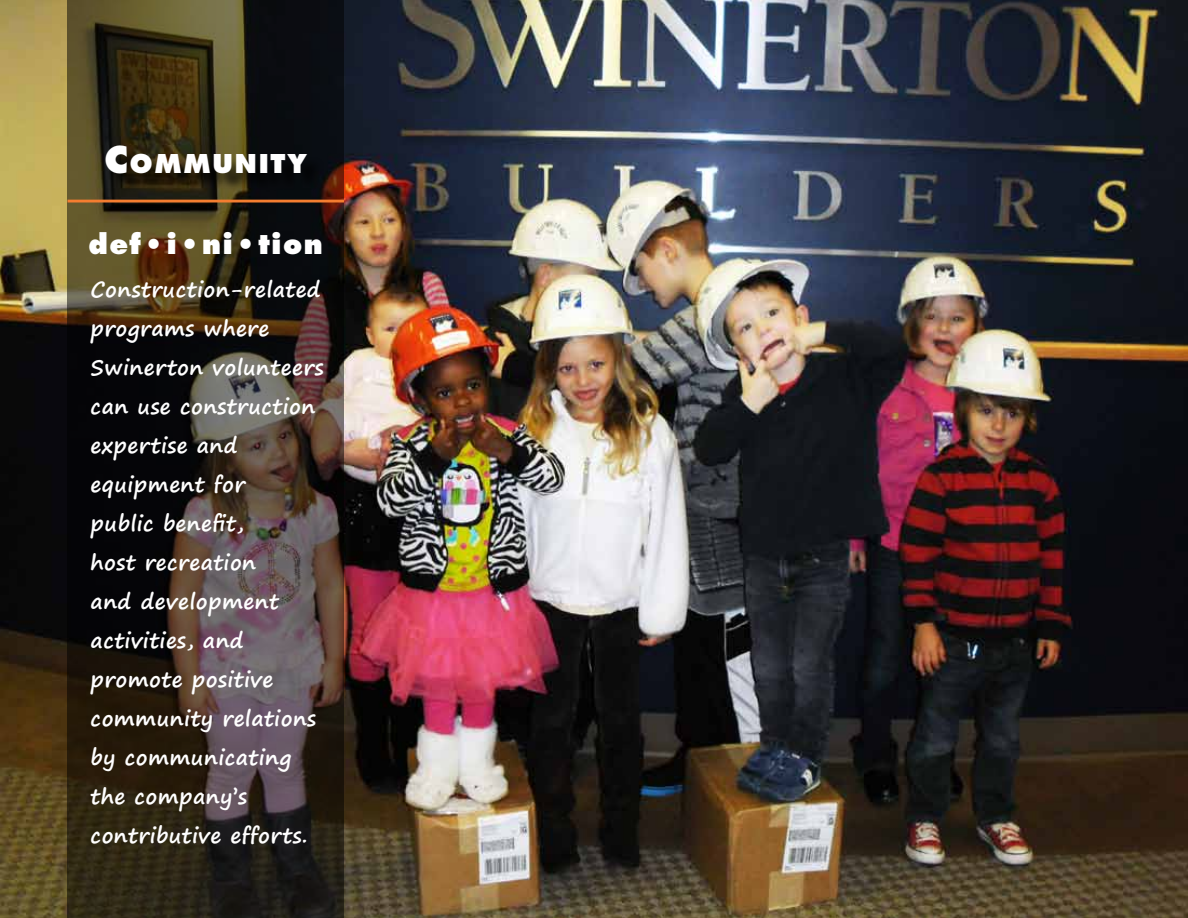
<style>
.page{position:relative;width:1188px;height:918px;background:#fff}
.page>*{position:absolute;margin:0;border:0;box-sizing:border-box;transform-origin:0 0}
.t1{font:800 27px "Futura Std";letter-spacing:.05em;color:#fff}
.t2{font:800 25.2px "Futura Std";letter-spacing:.07em;color:#fff}
.t3{font:700 21px/39px "Segoe Print";letter-spacing:.02em;color:#fff}
.s1{font-size:36px}
</style>
<div class="page">
<img style="left:0;top:0;width:1188px;height:918px">
<svg style="left:68px;top:0;width:276px;height:918px"></svg>
<div style="left:109px;top:147px;width:216px;height:45px;background:#000;opacity:.75"></div>
<hr style="left:68px;top:200px;width:276px;height:2px;background:#f47d30">
<p class="t2" style="left:104px;top:147px;width:204px"><span class="s1">C</span>OMMUNITY</p>
<p class="t1" style="left:89px;top:227px;width:236px">def•i•ni•tion</p>
<p class="t3" style="left:91px;top:270px;width:235px">Construction-related programs where<br>Swinerton volunteers can use construction expertise and equipment for<br>public benefit,<br>host recreation<br>and development activities, and promote positive community relations by communicating the company’s contributive efforts.</p>
</div>
